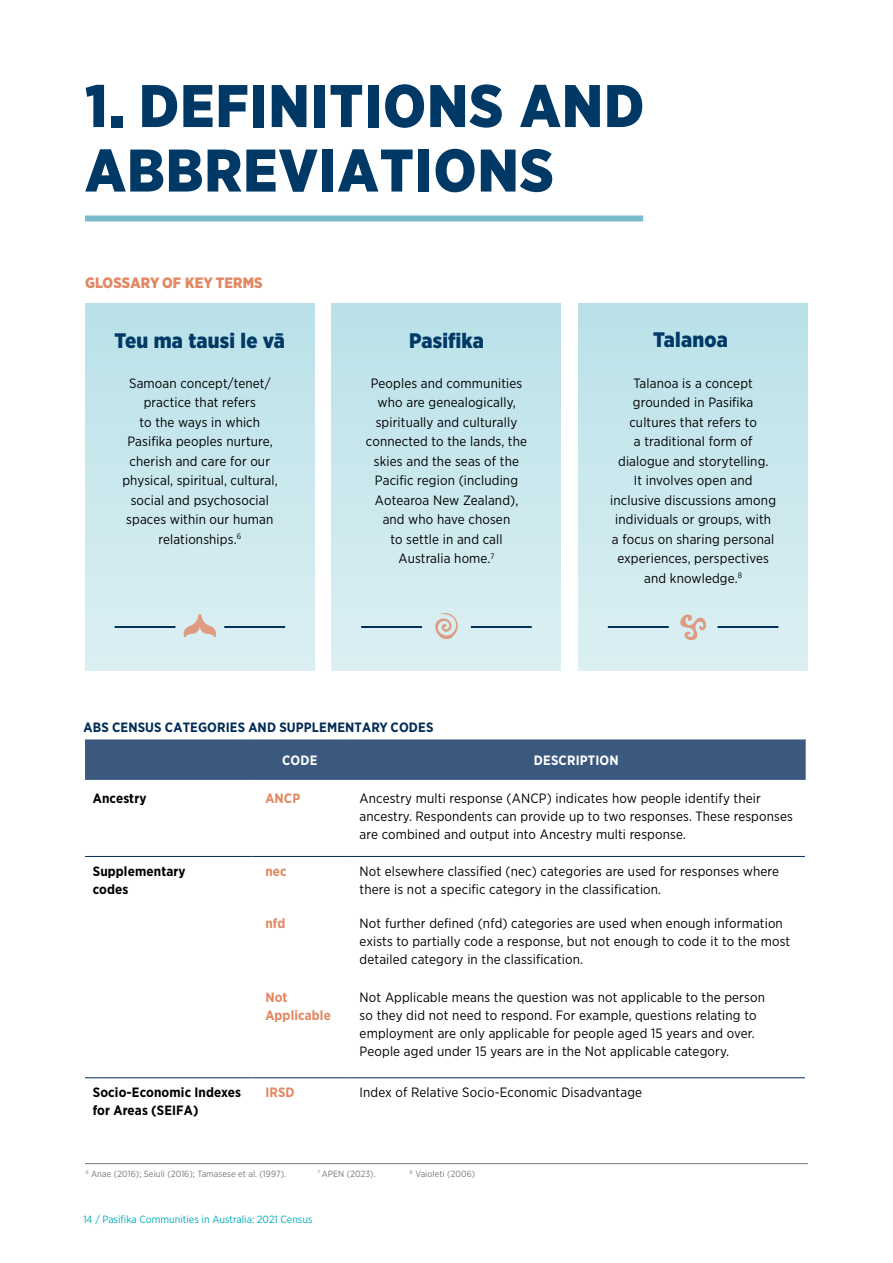
<style>
.page{position:relative;width:893px;height:1263px;background:#fff}
.page>*{position:absolute;margin:0;border:0;box-sizing:border-box;transform-origin:0 0}
.t1{font:900 60px/64.5px "Gotham Narrow";letter-spacing:.02em;color:#003866}
.t2{font:900 21px "Gotham Narrow";letter-spacing:.01em;color:#003866}
.t3{font:900 15px "Gotham Narrow";letter-spacing:.01em;color:#e28863}
.t4{font:13.5px/19.5px "Gotham Narrow";letter-spacing:.01em;color:#000}
.t5{font:700 13.5px/18px "Gotham Narrow";letter-spacing:.01em;color:#000}
.t6{font:700 13.5px "Gotham Narrow";letter-spacing:.01em;color:#002c56}
.t7{font:700 13.5px/18px "Gotham Narrow";letter-spacing:.01em;color:#e28863}
.t8{font:700 13.5px "Gotham Narrow";letter-spacing:.01em;color:#fff}
.t9{font:10.5px "Gotham Narrow";color:#00acba}
.t10{font:9px "Gotham Narrow";letter-spacing:.01em;color:#77787b}
</style>
<div class="page">
<div style="left:85px;top:739px;width:721px;height:41px;background:#3b587e"></div>
<hr style="left:85px;top:856px;width:168px;height:1px;background:#002c56">
<hr style="left:253px;top:856px;width:94px;height:1px;background:#002c56">
<hr style="left:347px;top:856px;width:458px;height:1px;background:#002c56">
<hr style="left:253px;top:1077px;width:94px;height:1px;background:#002c56">
<hr style="left:347px;top:1077px;width:458px;height:1px;background:#002c56">
<hr style="left:85px;top:1077px;width:168px;height:1px;background:#002c56">
<div style="left:85px;top:215px;width:558px;height:6px;background:#7abccd"></div>
<div style="left:85px;top:303px;width:230px;height:368px;background:linear-gradient(to bottom,#b9e1e8,#dceff3)"></div>
<div style="left:332px;top:303px;width:229px;height:368px;background:linear-gradient(to bottom,#b9e1e8,#dceff3)"></div>
<div style="left:578px;top:303px;width:230px;height:368px;background:linear-gradient(to bottom,#b9e1e8,#dceff3)"></div>
<hr style="left:361px;top:626px;width:61px;height:2px;background:#002c56">
<hr style="left:471px;top:626px;width:61px;height:2px;background:#002c56">
<hr style="left:115px;top:626px;width:60px;height:2px;background:#002c56">
<hr style="left:224px;top:626px;width:61px;height:2px;background:#002c56">
<hr style="left:608px;top:626px;width:61px;height:2px;background:#002c56">
<hr style="left:717px;top:626px;width:61px;height:2px;background:#002c56">
<svg style="left:435px;top:613px;width:24px;height:26px"></svg>
<svg style="left:184px;top:614px;width:32px;height:23px"></svg>
<svg style="left:679px;top:614px;width:27px;height:26px"></svg>
<hr style="left:85px;top:1163px;width:723px;height:1px;background:#77787b">
<h1 class="t1" style="left:85px;top:73px;width:561px">1. DEFINITIONS AND<br>ABBREVIATIONS</h1>
<p class="t3" style="left:85px;top:273px;width:179px">GLOSSARY OF KEY TERMS</p>
<h2 class="t2" style="left:115px;top:327px;width:172px">Teu ma tausi le vā</h2>
<h2 class="t2" style="left:409px;top:327px;width:76px">Pasifika</h2>
<h2 class="t2" style="left:653px;top:326px;width:76px">Talanoa</h2>
<p class="t4" style="left:122px;top:373px;width:157px;text-align:center">Samoan concept/tenet/ practice that refers<br>to the ways in which<br>Pasifika peoples nurture, cherish and care for our physical, spiritual, cultural, social and psychosocial spaces within our human relationships.<sup>6</sup></p>
<p class="t4" style="left:366px;top:373px;width:163px;text-align:center">Peoples and communities who are genealogically, spiritually and culturally connected to the lands, the skies and the seas of the<br>Pacific region (including<br>Aotearoa New Zealand), and who have chosen<br>to settle in and call<br>Australia home.<sup>7</sup></p>
<p class="t4" style="left:610px;top:373px;width:167px;text-align:center">Talanoa is a concept grounded in Pasifika cultures that refers to<br>a traditional form of dialogue and storytelling.<br>It involves open and inclusive discussions among individuals or groups, with a focus on sharing personal experiences, perspectives and knowledge.<sup>8</sup></p>
<p class="t6" style="left:84px;top:718px;width:351px">ABS CENSUS CATEGORIES AND SUPPLEMENTARY CODES</p>
<p class="t8" style="left:282px;top:751px;width:37px">CODE</p>
<p class="t8" style="left:534px;top:751px;width:86px">DESCRIPTION</p>
<p class="t5" style="left:93px;top:790px;width:55px">Ancestry</p>
<p class="t7" style="left:265px;top:790px;width:36px">ANCP</p>
<p class="t4" style="left:360px;top:789px;width:435px;line-height:18px">Ancestry multi response (ANCP) indicates how people identify their ancestry. Respondents can provide up to two responses. These responses are combined and output into Ancestry multi response.</p>
<p class="t5" style="left:93px;top:862px;width:94px">Supplementary codes</p>
<p class="t7" style="left:265px;top:862px;width:23px">nec</p>
<p class="t4" style="left:360px;top:862px;width:421px;line-height:18px">Not elsewhere classified (nec) categories are used for responses where there is not a specific category in the classification.</p>
<p class="t7" style="left:265px;top:914px;width:21px">nfd</p>
<p class="t4" style="left:360px;top:914px;width:432px;line-height:18px">Not further defined (nfd) categories are used when enough information exists to partially code a response, but not enough to code it to the most detailed category in the classification.</p>
<p class="t7" style="left:265px;top:988px;width:67px">Not<br>Applicable</p>
<p class="t4" style="left:360px;top:988px;width:407px;line-height:18px">Not Applicable means the question was not applicable to the person so they did not need to respond. For example, questions relating to employment are only applicable for people aged 15 years and over.<br>People aged under 15 years are in the Not applicable category.</p>
<p class="t5" style="left:93px;top:1083px;width:150px">Socio-Economic Indexes for Areas (SEIFA)</p>
<p class="t7" style="left:265px;top:1083px;width:31px">IRSD</p>
<p class="t4" style="left:360px;top:1082px;width:284px">Index of Relative Socio-Economic Disadvantage</p>
<p class="t10" style="left:86px;top:1168px;width:202px"><sup>6</sup> Anae (2016); Seiuli (2016); Tamasese et al. (1997).</p>
<p class="t10" style="left:318px;top:1168px;width:60px"><sup>7</sup> APEN (2023).</p>
<p class="t10" style="left:410px;top:1168px;width:67px"><sup>8</sup> Vaioleti (2006)</p>
<p class="t9" style="left:83px;top:1213px;width:231px">14 / Pasifika Communities in Australia: 2021 Census</p>
</div>
